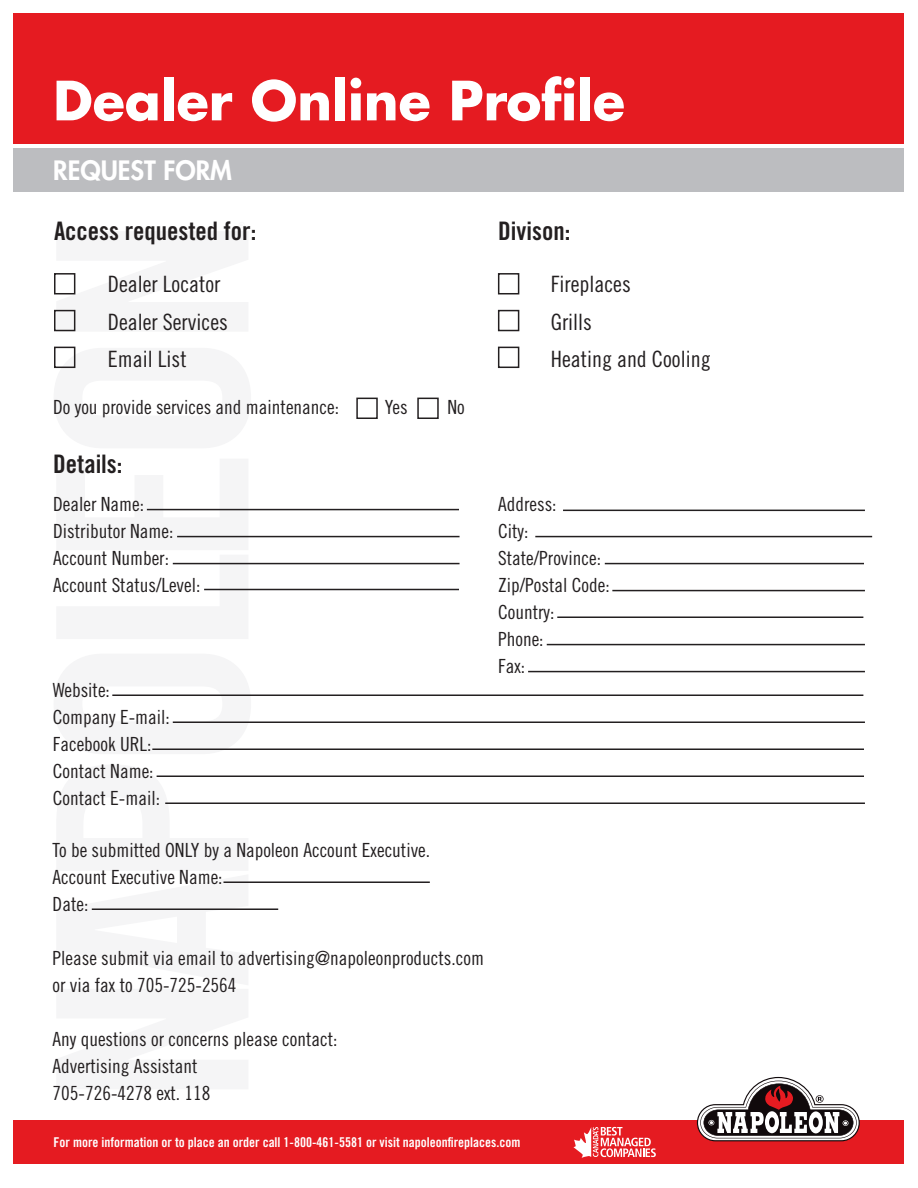
<style>
.page{position:relative;width:918px;height:1188px;background:#fff}
.page>*{position:absolute;margin:0;border:0;box-sizing:border-box;transform-origin:0 0}
.t1{font:700 52.65px "Futura Std";color:#fff}
.t2{font:800 25.95px "Futura Std";color:#fff}
.t3{font:25.5px "Trade Gothic LT Std Bd Cn 20";color:#231f20}
.t4{font:22.5px/37.5px "Trade Gothic LT Std Cn 18";color:#231f20}
.t5{font:19.5px/27px "Trade Gothic LT Std Cn 18";color:#231f20}
.t6{font:13.5px "Trade Gothic LT Std Bd Cn 20";color:#fff}
</style>
<div class="page">
<svg style="left:172px;top:721px;width:79px;height:2px"></svg>
<svg style="left:146px;top:508px;width:102px;height:83px"></svg>
<svg style="left:56px;top:273px;width:20px;height:59px"></svg>
<div style="left:14px;top:14px;width:890px;height:130px;background:#e51b21"></div>
<div style="left:14px;top:148px;width:890px;height:44px;background:#bcbdc0"></div>
<div style="left:14px;top:1120px;width:890px;height:44px;background:#e51b21"></div>
<div style="left:54px;top:273px;width:21px;height:21px;border:2px solid #231f20"></div>
<div style="left:54px;top:310px;width:21px;height:21px;border:2px solid #231f20"></div>
<div style="left:54px;top:347px;width:21px;height:21px;border:2px solid #231f20"></div>
<div style="left:498px;top:273px;width:21px;height:21px;border:2px solid #231f20"></div>
<div style="left:498px;top:310px;width:21px;height:21px;border:2px solid #231f20"></div>
<div style="left:498px;top:347px;width:21px;height:21px;border:2px solid #231f20"></div>
<div style="left:356px;top:398px;width:22px;height:21px;border:2px solid #231f20"></div>
<div style="left:417px;top:398px;width:22px;height:21px;border:2px solid #231f20"></div>
<svg style="left:697px;top:1077px;width:163px;height:64px"></svg>
<hr style="left:223px;top:881px;width:207px;height:2px;background:#231f20">
<hr style="left:92px;top:908px;width:186px;height:2px;background:#231f20">
<hr style="left:165px;top:802px;width:700px;height:2px;background:#231f20">
<hr style="left:157px;top:776px;width:707px;height:1px;background:#231f20">
<hr style="left:152px;top:748px;width:712px;height:2px;background:#231f20">
<hr style="left:173px;top:722px;width:692px;height:1px;background:#231f20">
<hr style="left:112px;top:694px;width:751px;height:2px;background:#231f20">
<hr style="left:147px;top:509px;width:312px;height:1px;background:#231f20">
<hr style="left:177px;top:536px;width:283px;height:1px;background:#231f20">
<hr style="left:173px;top:563px;width:287px;height:1px;background:#231f20">
<hr style="left:204px;top:589px;width:255px;height:1px;background:#231f20">
<hr style="left:557px;top:616px;width:306px;height:2px;background:#231f20">
<hr style="left:547px;top:644px;width:318px;height:1px;background:#231f20">
<hr style="left:528px;top:671px;width:337px;height:1px;background:#231f20">
<hr style="left:612px;top:590px;width:253px;height:1px;background:#231f20">
<hr style="left:605px;top:563px;width:259px;height:1px;background:#231f20">
<hr style="left:563px;top:510px;width:302px;height:1px;background:#231f20">
<hr style="left:535px;top:536px;width:337px;height:1px;background:#231f20">
<svg style="left:573px;top:1127px;width:83px;height:31px"></svg>
<h1 class="t1" style="left:53px;top:66px;width:573px">Dealer Online Profile</h1>
<h2 class="t2" style="left:53px;top:154px;width:180px">REQUEST FORM</h2>
<h3 class="t3" style="left:54px;top:216px;width:204px">Access requested for:</h3>
<h3 class="t3" style="left:498px;top:216px;width:74px">Divison:</h3>
<p class="t4" style="left:108px;top:265px;width:121px">Dealer Locator<br>Dealer Services<br>Email List</p>
<p class="t5" style="left:53px;top:393px;width:287px">Do you provide services and maintenance:</p>
<p class="t5" style="left:385px;top:394px;width:24px">Yes</p>
<p class="t5" style="left:447px;top:394px;width:19px">No</p>
<h3 class="t3" style="left:53px;top:448px;width:71px">Details:</h3>
<p class="t5" style="left:53px;top:490px;width:149px">Dealer Name:<br>Distributor Name:<br>Account Number:<br>Account Status/Level:</p>
<p class="t5" style="left:53px;top:676px;width:118px">Website:<br>Company E-mail:<br>Facebook URL:<br>Contact Name:<br>Contact E-mail:</p>
<p class="t5" style="left:53px;top:836px;width:379px">To be submitted ONLY by a Napoleon Account Executive.<br>Account Executive Name:<br>Date:</p>
<p class="t5" style="left:53px;top:944px;width:433px">Please submit via email to advertising@napoleonproducts.com or via fax to 705-725-2564</p>
<p class="t5" style="left:53px;top:1025px;width:286px">Any questions or concerns please contact:<br>Advertising Assistant<br>705-726-4278 ext. 118</p>
<p class="t4" style="left:551px;top:265px;width:161px">Fireplaces<br>Grills<br>Heating and Cooling</p>
<p class="t5" style="left:498px;top:490px;width:113px">Address:<br>City:<br>State/Province:<br>Zip/Postal Code:<br>Country:<br>Phone:<br>Fax:</p>
<p class="t6" style="left:54px;top:1134px;width:468px">For more information or to place an order call 1-800-461-5581 or visit napoleonfireplaces.com</p>
</div>
